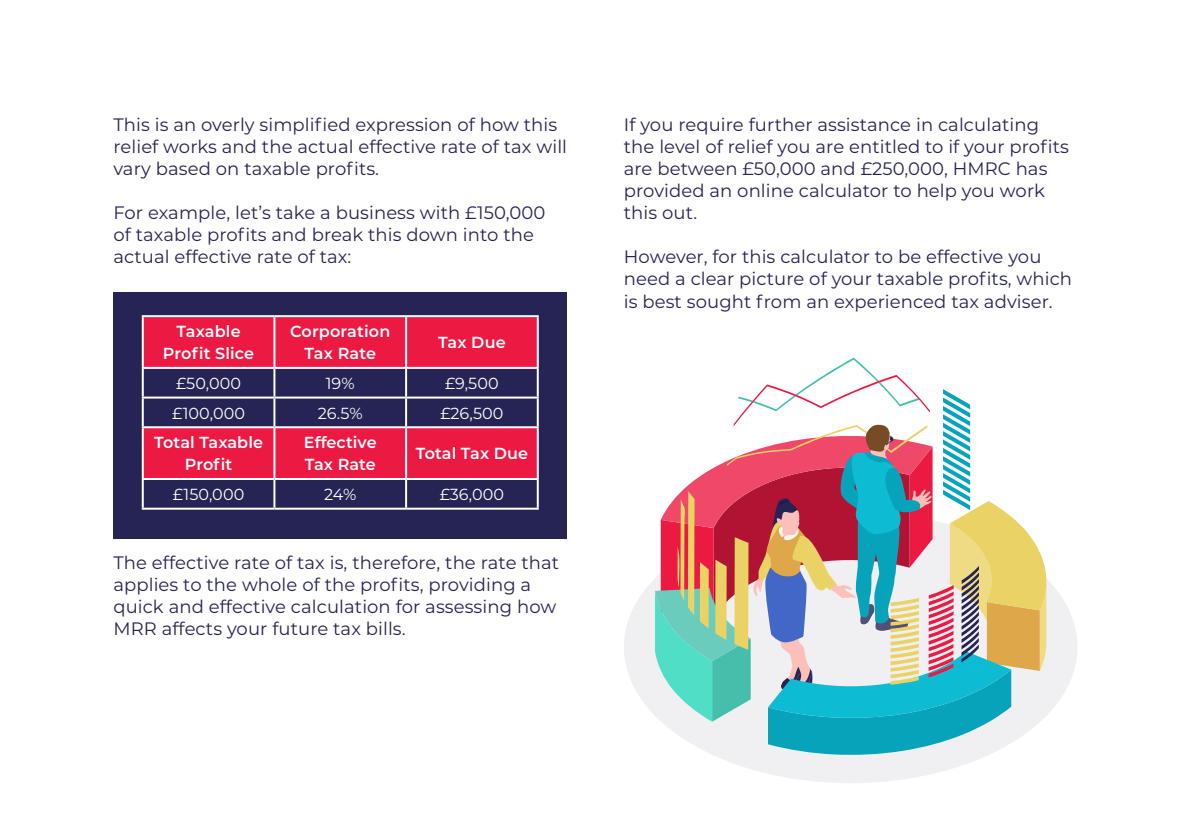
<style>
.page{position:relative;width:1191px;height:840px;background:#fff}
.page>*{position:absolute;margin:0;border:0;box-sizing:border-box;transform-origin:0 0}
.t1{font:18px/22px "Montserrat";letter-spacing:.005em;color:#262454}
.t2{font:600 16px/22px "Montserrat";letter-spacing:.005em;color:#fff;text-align:center}
.t3{font:16px "Montserrat";letter-spacing:.005em;color:#fff}
</style>
<div class="page">
<div style="left:624px;top:510px;width:453px;height:272px;background:#f0f0f3;border-radius:50%"></div>
<div style="left:113px;top:292px;width:454px;height:247px;background:#262454"></div>
<div style="left:144px;top:317px;width:393px;height:49px;background:#ec1a43"></div>
<svg style="left:144px;top:368px;width:393px;height:139px"></svg>
<hr style="left:142px;top:315px;width:132px;height:2px;background:#fff">
<hr style="left:142px;top:317px;width:2px;height:49px;background:#fff">
<hr style="left:274px;top:315px;width:132px;height:2px;background:#fff">
<hr style="left:273px;top:317px;width:2px;height:49px;background:#fff">
<hr style="left:406px;top:315px;width:133px;height:2px;background:#fff">
<hr style="left:405px;top:317px;width:2px;height:49px;background:#fff">
<hr style="left:537px;top:317px;width:2px;height:49px;background:#fff">
<hr style="left:142px;top:366px;width:132px;height:2px;background:#fff">
<hr style="left:142px;top:368px;width:2px;height:28px;background:#fff">
<hr style="left:274px;top:366px;width:132px;height:2px;background:#fff">
<hr style="left:273px;top:368px;width:2px;height:28px;background:#fff">
<hr style="left:406px;top:366px;width:133px;height:2px;background:#fff">
<hr style="left:405px;top:368px;width:2px;height:28px;background:#fff">
<hr style="left:537px;top:368px;width:2px;height:28px;background:#fff">
<hr style="left:142px;top:396px;width:132px;height:2px;background:#fff">
<hr style="left:142px;top:398px;width:2px;height:28px;background:#fff">
<hr style="left:274px;top:396px;width:132px;height:2px;background:#fff">
<hr style="left:273px;top:398px;width:2px;height:28px;background:#fff">
<hr style="left:406px;top:396px;width:133px;height:2px;background:#fff">
<hr style="left:405px;top:398px;width:2px;height:28px;background:#fff">
<hr style="left:537px;top:398px;width:2px;height:28px;background:#fff">
<hr style="left:142px;top:426px;width:132px;height:2px;background:#fff">
<hr style="left:142px;top:428px;width:2px;height:49px;background:#fff">
<hr style="left:274px;top:426px;width:132px;height:2px;background:#fff">
<hr style="left:273px;top:428px;width:2px;height:49px;background:#fff">
<hr style="left:406px;top:426px;width:133px;height:2px;background:#fff">
<hr style="left:405px;top:428px;width:2px;height:49px;background:#fff">
<hr style="left:537px;top:428px;width:2px;height:49px;background:#fff">
<hr style="left:142px;top:477px;width:132px;height:2px;background:#fff">
<hr style="left:142px;top:479px;width:2px;height:28px;background:#fff">
<hr style="left:274px;top:477px;width:132px;height:2px;background:#fff">
<hr style="left:273px;top:479px;width:2px;height:28px;background:#fff">
<hr style="left:406px;top:477px;width:133px;height:2px;background:#fff">
<hr style="left:405px;top:479px;width:2px;height:28px;background:#fff">
<hr style="left:537px;top:479px;width:2px;height:28px;background:#fff">
<hr style="left:142px;top:507px;width:132px;height:2px;background:#fff">
<hr style="left:274px;top:507px;width:132px;height:2px;background:#fff">
<hr style="left:406px;top:507px;width:133px;height:2px;background:#fff">
<svg style="left:655px;top:357px;width:391px;height:397px"></svg>
<p class="t1" style="left:113px;top:113px;width:455px">This is an overly simplified expression of how this relief works and the actual effective rate of tax will vary based on taxable profits.</p>
<p class="t1" style="left:113px;top:201px;width:433px">For example, let’s take a business with £150,000 of taxable profits and break this down into the actual effective rate of tax:</p>
<p class="t2" style="left:163px;top:320px;width:93px">Taxable<br>Profit Slice</p>
<p class="t2" style="left:290px;top:320px;width:102px">Corporation<br>Tax Rate</p>
<p class="t2" style="left:438px;top:331px;width:69px">Tax Due</p>
<p class="t3" style="left:176px;top:372px;width:66px">£50,000</p>
<p class="t3" style="left:326px;top:372px;width:30px">19%</p>
<p class="t3" style="left:445px;top:372px;width:55px">£9,500</p>
<p class="t3" style="left:172px;top:402px;width:74px">£100,000</p>
<p class="t3" style="left:318px;top:402px;width:46px">26.5%</p>
<p class="t3" style="left:440px;top:402px;width:65px">£26,500</p>
<p class="t2" style="left:154px;top:431px;width:110px">Total Taxable<br>Profit</p>
<p class="t2" style="left:304px;top:431px;width:74px;text-align:left">Effective<br>Tax Rate</p>
<p class="t2" style="left:416px;top:442px;width:114px">Total Tax Due</p>
<p class="t3" style="left:173px;top:483px;width:73px">£150,000</p>
<p class="t3" style="left:324px;top:483px;width:34px">24%</p>
<p class="t3" style="left:440px;top:483px;width:66px">£36,000</p>
<p class="t1" style="left:113px;top:550px;width:447px">The effective rate of tax is, therefore, the rate that applies to the whole of the profits, providing a quick and effective calculation for assessing how MRR affects your future tax bills.</p>
<p class="t1" style="left:624px;top:113px;width:447px">If you require further assistance in calculating the level of relief you are entitled to if your profits are between £50,000 and £250,000, HMRC has provided an online calculator to help you work this out.</p>
<p class="t1" style="left:624px;top:245px;width:450px">However, for this calculator to be effective you need a clear picture of your taxable profits, which is best sought from an experienced tax adviser.</p>
</div>
